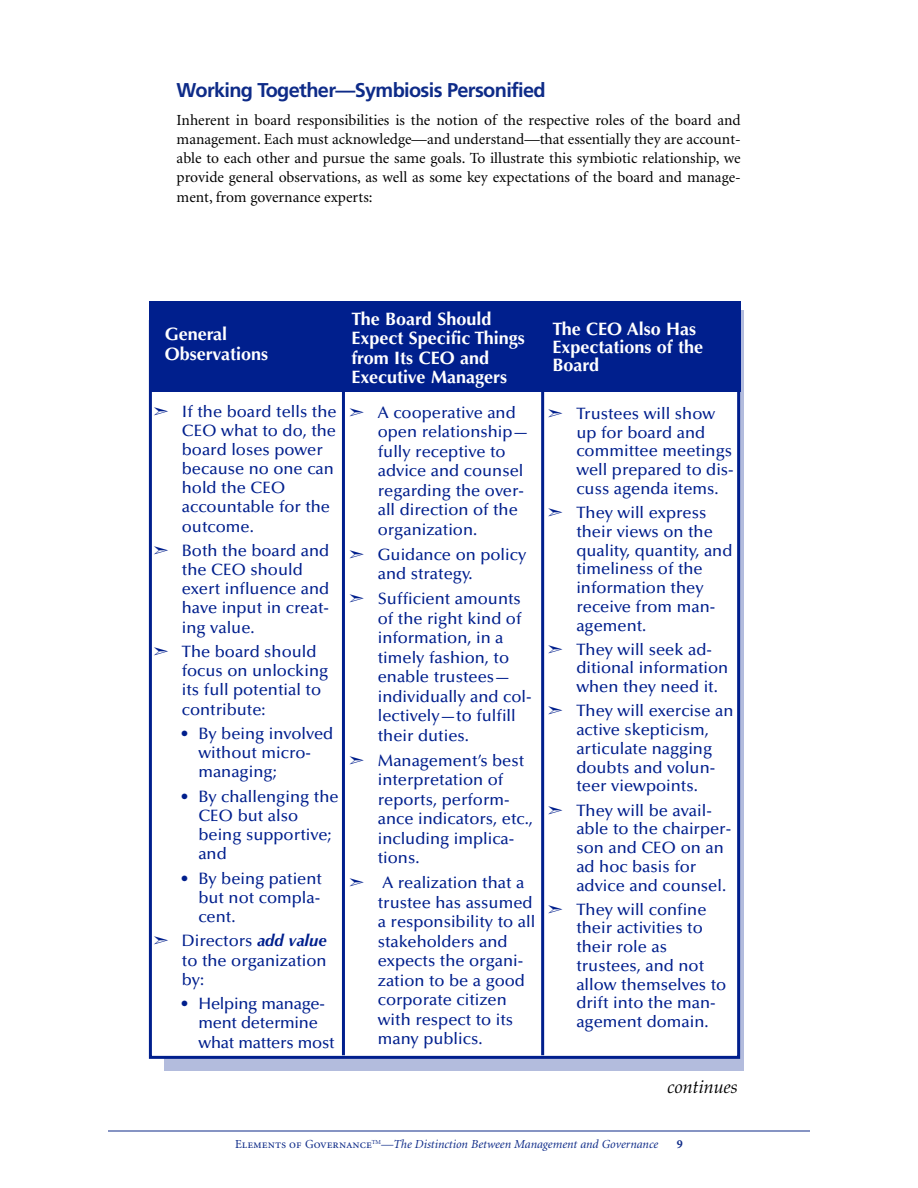
<style>
.page{position:relative;width:918px;height:1188px;background:#fff}
.page>*{position:absolute;margin:0;border:0;box-sizing:border-box;transform-origin:0 0}
.t1{font:700 19.95px "Frutiger";letter-spacing:-.035em;color:#0e2b88}
.t2{font:700 18px/19.5px "Optima";color:#fff}
.t3{font:italic 18px "Palatino";color:#000}
.t4{font:500 16.5px/19.5px "Optima";color:#001f8d}
.t5{font:15.45px/19.2px "Minion";color:#000;text-align:justify}
.t6{font:italic 12.3px "Minion";color:#0e2b88}
.t7{font:700 12.3px "Minion";color:#0e2b88}
.s1{font-weight:700;font-style:italic}
.s2{font-family:"Minion Regular SC";font-style:normal}
</style>
<div class="page">
<hr style="left:108px;top:1131px;width:702px;height:1px;background:#0e2b88">
<svg style="left:164px;top:311px;width:579px;height:760px;background:#9ca8d3"></svg>
<div style="left:150px;top:322px;width:589px;height:735px;background:#fff"></div>
<hr style="left:342px;top:322px;width:3px;height:733px;background:#001f8d">
<div style="left:149px;top:301px;width:591px;height:91px;background:#001f8d"></div>
<hr style="left:541px;top:323px;width:3px;height:732px;background:#001f8d">
<p class="t1" style="left:177px;top:82px;width:371px">Working Together—Symbiosis Personified</p>
<p class="t5" style="left:177px;top:111px;width:566px">Inherent in board responsibilities is the notion of the respective roles of the board and management. Each must acknowledge—and understand—that essentially they are account&shy;able to each other and pursue the same goals. To illustrate this symbiotic relationship, we provide general observations, as well as some key expectations of the board and manage&shy;ment, from governance experts:</p>
<p class="t2" style="left:165px;top:326px;width:105px">General<br>Observations</p>
<p class="t4" style="left:182px;top:403px;width:156px;line-height:19px;text-indent:-28px">➣ If the board tells the<br>CEO what to do, the board loses power because no one can hold the CEO accountable for the outcome.</p>
<p class="t4" style="left:182px;top:543px;width:149px;line-height:19px;text-indent:-28px">➣ Both the board and the CEO should exert influence and have input in creat&shy;ing value.</p>
<p class="t4" style="left:182px;top:644px;width:148px;line-height:19px;text-indent:-28px">➣ The board should focus on unlocking its full potential to contribute:</p>
<p class="t4" style="left:198px;top:726px;width:136px;text-indent:-18px">• By being involved without micro&shy;managing;</p>
<p class="t4" style="left:198px;top:788px;width:142px;line-height:19px;text-indent:-18px">• By challenging the<br>CEO but also being supportive; and</p>
<p class="t4" style="left:198px;top:870px;width:125px;line-height:19px;text-align:justify;text-indent:-18px">• By being patient but not compla&shy;cent.</p>
<p class="t4" style="left:182px;top:933px;width:146px;line-height:19px;text-align:justify;text-indent:-28px">➣ Directors <span class="s1">add value </span>to the organization by:</p>
<p class="t4" style="left:198px;top:996px;width:138px;line-height:19px;text-indent:-18px">• Helping manage&shy;ment determine what matters most</p>
<p class="t2" style="left:351px;top:311px;width:175px">The Board Should<br>Expect Specific Things from Its CEO and<br>Executive Managers</p>
<p class="t2" style="left:552px;top:321px;width:152px;line-height:18px">The CEO Also Has<br>Expectations of the<br>Board</p>
<p class="t4" style="left:378px;top:404px;width:153px;text-indent:-28px">➣ A cooperative and open relationship— fully receptive to advice and counsel regarding the over&shy;all direction of the organization.</p>
<p class="t4" style="left:378px;top:546px;width:150px;text-indent:-28px">➣ Guidance on policy and strategy.</p>
<p class="t4" style="left:378px;top:591px;width:155px;text-indent:-28px">➣ Sufficient amounts of the right kind of information, in a timely fashion, to enable trustees— individually and col&shy;lectively—to fulfill their duties.</p>
<p class="t4" style="left:378px;top:752px;width:157px;text-indent:-28px">➣ Management’s best interpretation of reports, perform&shy;ance indicators, etc., including implica&shy;tions.</p>
<p class="t4" style="left:378px;top:874px;width:159px;text-indent:-28px">➣ A realization that a trustee has assumed a responsibility to all stakeholders and expects the organi&shy;zation to be a good corporate citizen with respect to its many publics.</p>
<p class="t4" style="left:576px;top:406px;width:159px;line-height:18.8px;text-indent:-28px">➣ Trustees will show up for board and committee meetings well prepared to dis&shy;cuss agenda items.</p>
<p class="t4" style="left:576px;top:505px;width:158px;line-height:18.8px;text-indent:-28px">➣ They will express their views on the quality, quantity, and timeliness of the information they receive from man&shy;agement.</p>
<p class="t4" style="left:576px;top:641px;width:153px;line-height:18.8px;text-indent:-28px">➣ They will seek ad&shy;ditional information when they need it.</p>
<p class="t4" style="left:576px;top:703px;width:159px;line-height:18.8px;text-indent:-28px">➣ They will exercise an active skepticism, articulate nagging doubts and volun&shy;teer viewpoints.</p>
<p class="t4" style="left:576px;top:802px;width:156px;line-height:18.8px;text-indent:-28px">➣ They will be avail&shy;able to the chairper&shy;son and CEO on an ad hoc basis for advice and counsel.</p>
<p class="t4" style="left:576px;top:901px;width:151px;line-height:18.8px;text-indent:-28px">➣ They will confine their activities to their role as trustees, and not allow themselves to drift into the man&shy;agement domain.</p>
<p class="t3" style="left:667px;top:1080px;width:72px">continues</p>
<p class="t6" style="left:235px;top:1140px;width:425px"><span class="s2">Elements of Governance</span><sup>TM</sup>—The Distinction Between Management and Governance</p>
<p class="t7" style="left:677px;top:1140px;width:8px">9</p>
</div>
